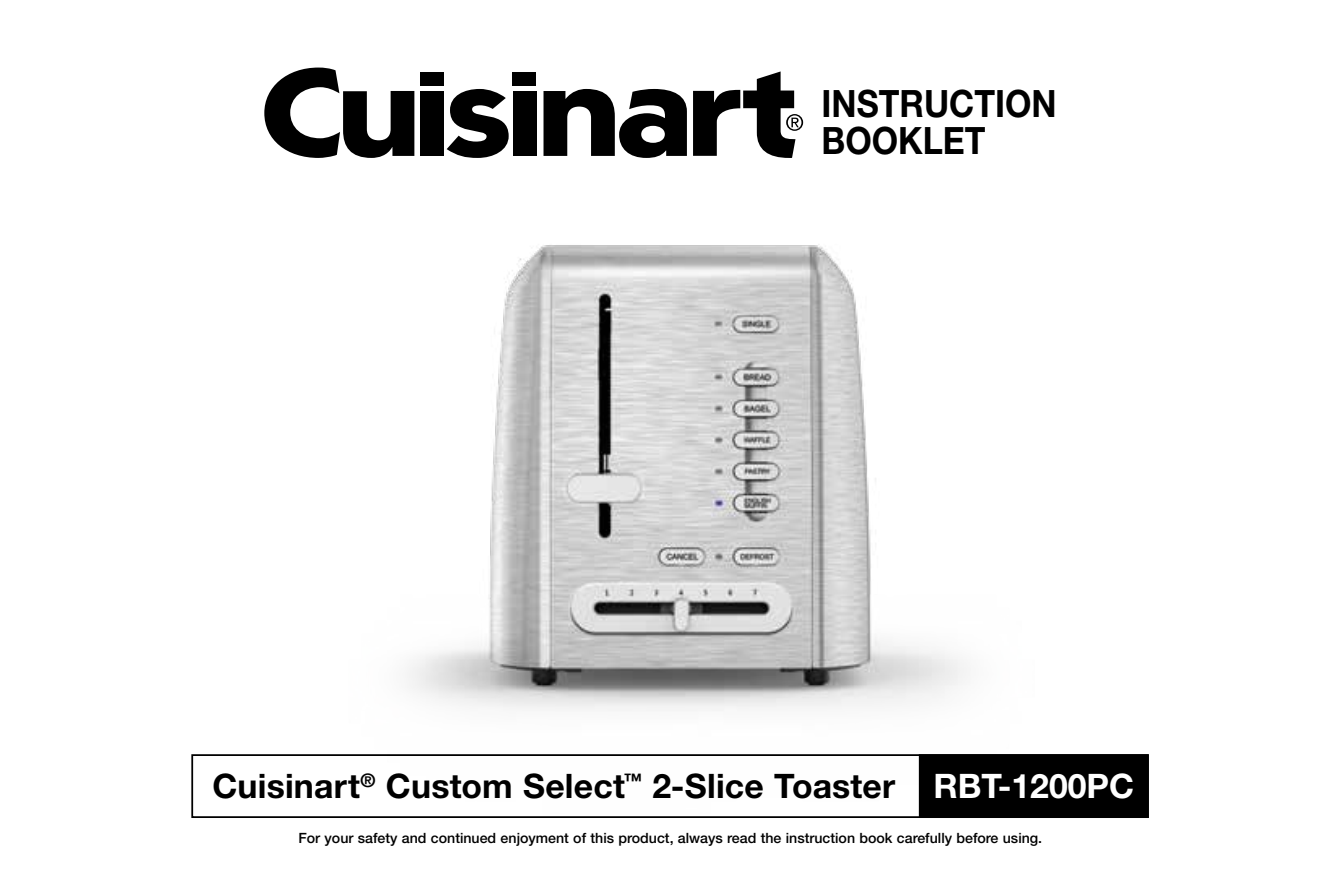
<style>
.page{position:relative;width:1340px;height:893px;background:#fff}
.page>*{position:absolute;margin:0;border:0;box-sizing:border-box;transform-origin:0 0}
.t1{font:700 37.8px/37.8px "Helvetica Neue LT Std";color:#000;scale:.9 1}
.t2{font:700 33.75px "Helvetica Neue LT Std";letter-spacing:.005em;color:#000}
.t3{font:500 14.17px "Helvetica Neue LT Std";color:#000}
.s1{color:#fff}
</style>
<div class="page">
<img style="left:407px;top:76px;width:560px;height:635px">
<div style="left:191px;top:754px;width:957px;height:64px;border:2px solid #000"></div>
<div style="left:919px;top:755px;width:228px;height:62px;background:#000"></div>
<div style="left:918px;top:754px;width:230px;height:64px;border:2px solid #000"></div>
<svg style="left:264px;top:68px;width:150px;height:90px"></svg>
<div style="left:420px;top:91px;width:24px;height:65px;background:#000"></div>
<svg style="left:446px;top:89px;width:62px;height:69px"></svg>
<div style="left:513px;top:91px;width:23px;height:65px;background:#000"></div>
<svg style="left:543px;top:89px;width:144px;height:69px"></svg>
<div style="left:420px;top:73px;width:23px;height:13px;background:#000"></div>
<div style="left:512px;top:73px;width:24px;height:13px;background:#000"></div>
<svg style="left:693px;top:71px;width:110px;height:87px"></svg>
<h1 class="t1" style="left:821px;top:83px;width:263px">INSTRUCTION<br>BOOKLET</h1>
<h2 class="t2" style="left:212px;top:765px;width:923px">Cuisinart<sup>®</sup> Custom Select<sup>™</sup> 2-Slice Toaster <span class="s1">RBT-1200PC</span></h2>
<p class="t3" style="left:298px;top:829px;width:745px">For your safety and continued enjoyment of this product, always read the instruction book carefully before using.</p>
</div>
